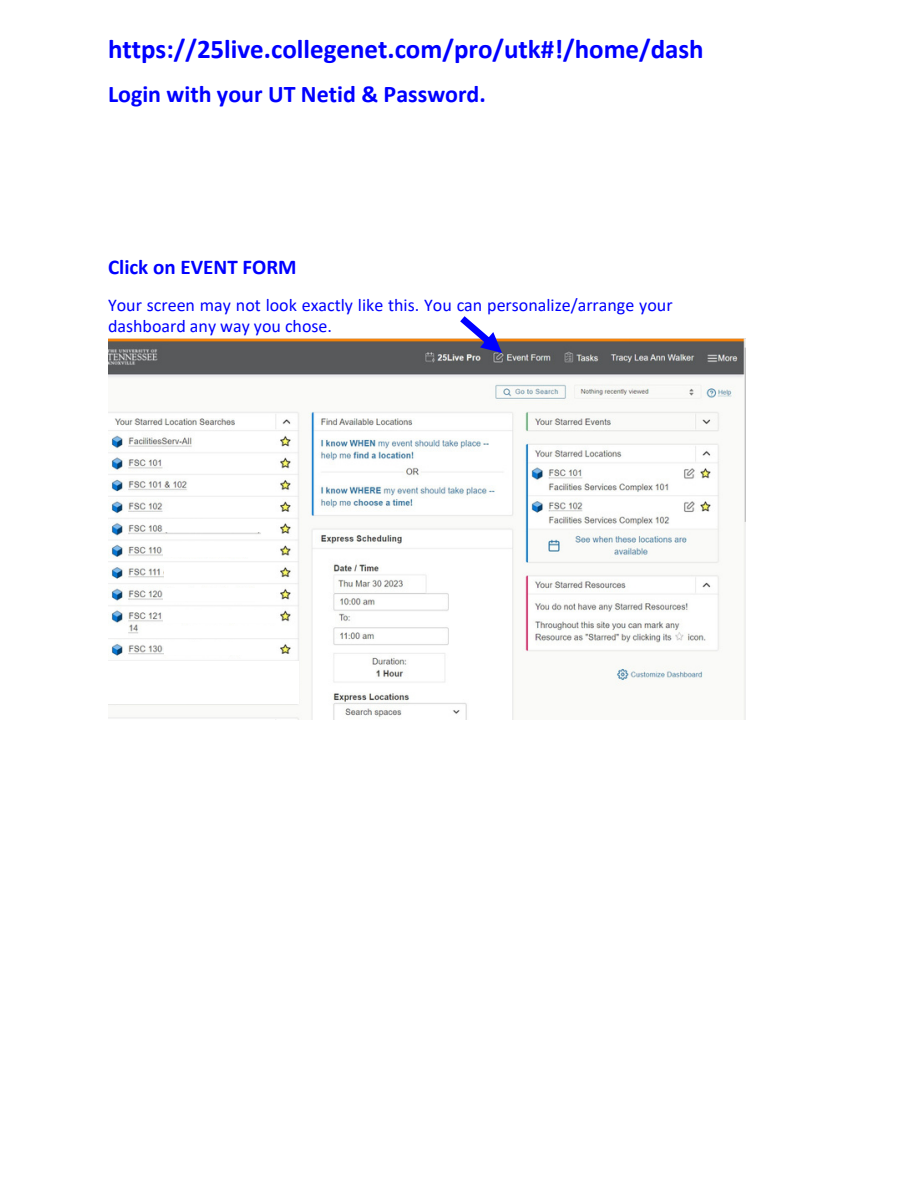
<style>
.page{position:relative;width:918px;height:1188px;background:#fff}
.page>*{position:absolute;margin:0;border:0;box-sizing:border-box;transform-origin:0 0}
.t1{font:700 27px "Calibri";color:#00f}
.t2{font:700 24px "Calibri";color:#00f}
.t3{font:700 21px "Calibri";color:#00f}
.t4{font:18px/21.3px "Calibri";color:#00f}
</style>
<div class="page">
<img style="left:108px;top:338px;width:638px;height:381px">
<div style="left:164px;top:642px;width:112px;height:13px;background:#fff"></div>
<div style="left:108px;top:661px;width:191px;height:42px;background:#fff"></div>
<div style="left:164px;top:519px;width:112px;height:13px;background:#fff"></div>
<div style="left:164px;top:544px;width:112px;height:13px;background:#fff"></div>
<div style="left:164px;top:566px;width:104px;height:16px;background:#fff"></div>
<div style="left:164px;top:588px;width:112px;height:13px;background:#fff"></div>
<div style="left:164px;top:610px;width:112px;height:12px;background:#fff"></div>
<svg style="left:460px;top:316px;width:42px;height:37px"></svg>
<p class="t1" style="left:108px;top:38px;width:597px">https://25live.collegenet.com/pro/utk#!/home/dash</p>
<p class="t2" style="left:108px;top:84px;width:379px">Login with your UT Netid &amp; Password.</p>
<p class="t3" style="left:108px;top:258px;width:190px">Click on EVENT FORM</p>
<p class="t4" style="left:108px;top:296px;width:566px">Your screen may not look exactly like this. You can personalize/arrange your dashboard any way you chose.</p>
</div>
